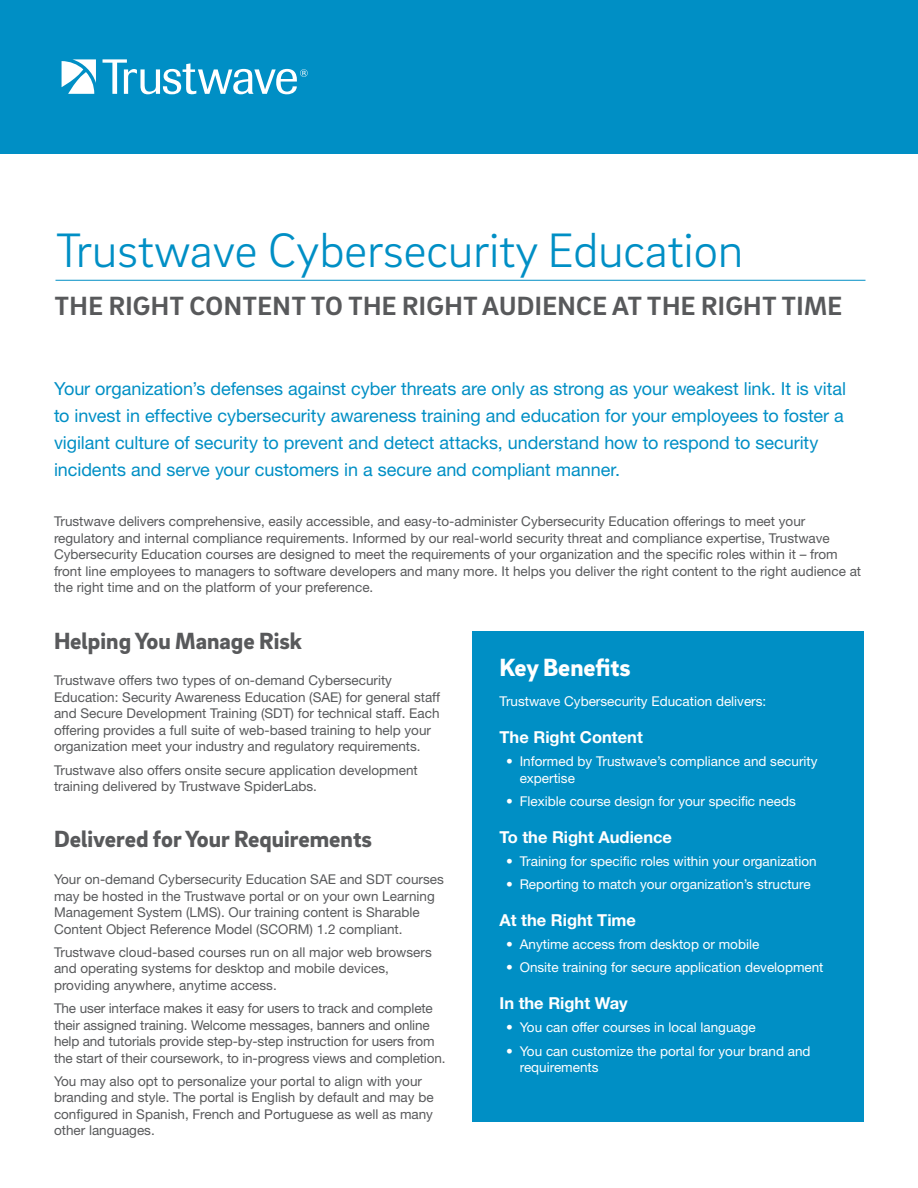
<style>
.page{position:relative;width:918px;height:1188px;background:#fff}
.page>*{position:absolute;margin:0;border:0;box-sizing:border-box;transform-origin:0 0}
.Product_Name{font:300 49.5px "Brix Sans";letter-spacing:-.01em;color:#008fc5}
.Prodcut_Description{font:700 27px "Brix Sans";letter-spacing:.015em;color:#58595b}
.Blue_Box_Headline{font:900 25.5px "Brix Sans";color:#fff}
.Level_1_Heading_2_co{font:900 24px "Brix Sans";color:#58595b}
.Intro_Copy_1_column{font:18px/27px "Helvetica Neue LT Std";letter-spacing:-.005em;color:#008fc5}
.Level_2_White_Headin{font:700 16.5px "Helvetica Neue LT Std";color:#fff}
.Body_Text_2_Column{font:13.5px/16.5px "Helvetica Neue LT Std";color:#58595b}
.Body_Text_1_Column{font:13.5px/16.5px "Helvetica Neue LT Std";color:#58595b}
.Body_Text_White{font:13.5px/16.5px "Helvetica Neue LT Std";color:#fff}
</style>
<div class="page">
<div style="left:0;top:0;width:918px;height:153px;background:#008fc5"></div>
<hr style="left:56px;top:280px;width:810px;height:1px;background:#008fc5">
<div style="left:472px;top:631px;width:392px;height:491px;background:#008fc5"></div>
<svg style="left:103px;top:59px;width:205px;height:35px"></svg>
<svg style="left:62px;top:59px;width:34px;height:35px"></svg>
<p class="Product_Name" style="left:56px;top:218px;width:689px">Trustwave Cybersecurity Education</p>
<p class="Prodcut_Description" style="left:54px;top:288px;width:789px">THE RIGHT CONTENT TO THE RIGHT AUDIENCE AT THE RIGHT TIME</p>
<p class="Intro_Copy_1_column" style="left:54px;top:375px;width:794px">Your organization’s defenses against cyber threats are only as strong as your weakest link. It is vital to invest in effective cybersecurity awareness training and education for your employees to foster a vigilant culture of security to prevent and detect attacks, understand how to respond to security incidents and serve your customers in a secure and compliant manner.</p>
<p class="Body_Text_1_Column" style="left:54px;top:513px;width:809px">Trustwave delivers comprehensive, easily accessible, and easy-to-administer Cybersecurity Education offerings to meet your regulatory and internal compliance requirements. Informed by our real-world security threat and compliance expertise, Trustwave Cybersecurity Education courses are designed to meet the requirements of your organization and the specific roles within it – from front line employees to managers to software developers and many more. It helps you deliver the right content to the right audience at the right time and on the platform of your preference.</p>
<p class="Level_1_Heading_2_co" style="left:54px;top:625px;width:250px">Helping You Manage Risk</p>
<p class="Body_Text_2_Column" style="left:54px;top:672px;width:388px">Trustwave offers two types of on-demand Cybersecurity Education: Security Awareness Education (SAE) for general staff and Secure Development Training (SDT) for technical staff. Each offering provides a full suite of web-based training to help your organization meet your industry and regulatory requirements.</p>
<p class="Body_Text_2_Column" style="left:54px;top:761px;width:365px">Trustwave also offers onsite secure application development training delivered by Trustwave SpiderLabs.</p>
<p class="Level_1_Heading_2_co" style="left:54px;top:823px;width:320px">Delivered for Your Requirements</p>
<p class="Body_Text_2_Column" style="left:54px;top:871px;width:391px">Your on-demand Cybersecurity Education SAE and SDT courses may be hosted in the Trustwave portal or on your own Learning Management System (LMS). Our training content is Sharable Content Object Reference Model (SCORM) 1.2 compliant.</p>
<p class="Body_Text_2_Column" style="left:54px;top:944px;width:379px">Trustwave cloud-based courses run on all major web browsers and operating systems for desktop and mobile devices, providing anywhere, anytime access.</p>
<p class="Body_Text_2_Column" style="left:54px;top:1000px;width:393px">The user interface makes it easy for users to track and complete their assigned training. Welcome messages, banners and online help and tutorials provide step-by-step instruction for users from the start of their coursework, to in-progress views and completion.</p>
<p class="Body_Text_2_Column" style="left:54px;top:1073px;width:381px">You may also opt to personalize your portal to align with your branding and style. The portal is English by default and may be configured in Spanish, French and Portuguese as well as many other languages.</p>
<p class="Blue_Box_Headline" style="left:500px;top:651px;width:133px">Key Benefits</p>
<p class="Body_Text_White" style="left:500px;top:693px;width:268px">Trustwave Cybersecurity Education delivers:</p>
<p class="Level_2_White_Headin" style="left:500px;top:727px;width:145px">The Right Content</p>
<p class="Body_Text_White" style="left:520px;top:753px;width:299px;text-indent:-14px">• Informed by Trustwave’s compliance and security expertise</p>
<p class="Body_Text_White" style="left:506px;top:793px;width:291px">• Flexible course design for your specific needs</p>
<p class="Level_2_White_Headin" style="left:500px;top:826px;width:174px">To the Right Audience</p>
<p class="Body_Text_White" style="left:506px;top:853px;width:312px">• Training for specific roles within your organization</p>
<p class="Body_Text_White" style="left:506px;top:876px;width:306px">• Reporting to match your organization’s structure</p>
<p class="Level_2_White_Headin" style="left:500px;top:910px;width:138px">At the Right Time</p>
<p class="Body_Text_White" style="left:506px;top:936px;width:255px">• Anytime access from desktop or mobile</p>
<p class="Body_Text_White" style="left:506px;top:959px;width:319px">• Onsite training for secure application development</p>
<p class="Level_2_White_Headin" style="left:500px;top:993px;width:130px">In the Right Way</p>
<p class="Body_Text_White" style="left:506px;top:1019px;width:251px">• You can offer courses in local language</p>
<p class="Body_Text_White" style="left:520px;top:1042px;width:292px;text-indent:-14px">• You can customize the portal for your brand and requirements</p>
</div>
